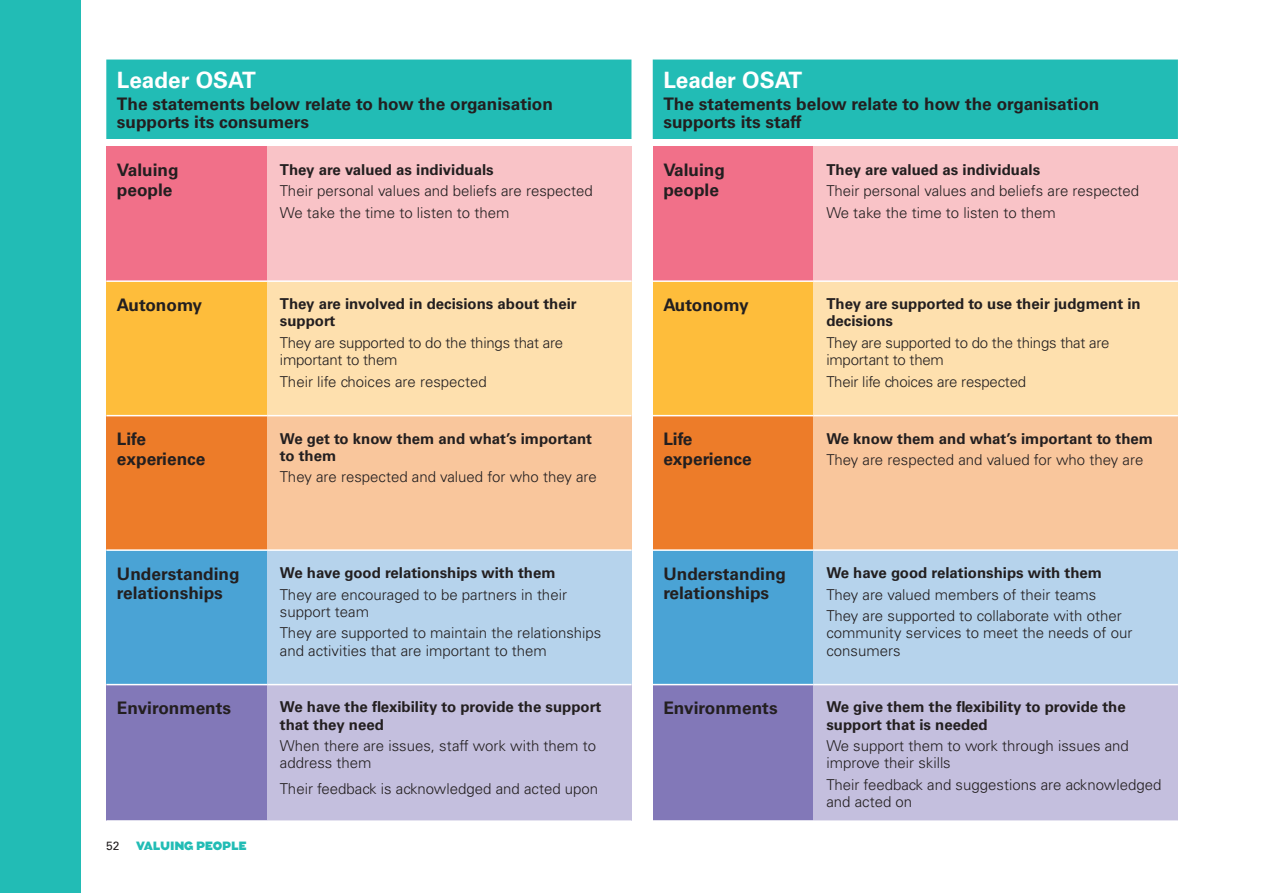
<style>
.page{position:relative;width:1263px;height:893px;background:#fff}
.page>*{position:absolute;margin:0;border:0;box-sizing:border-box;transform-origin:0 0}
.Uni_Bold_15_pt{font:700 22.5px "Univers LT Std";color:#fff}
.Intro_Uni_Bold_11_5{font:700 17.25px/19.5px "Univers LT Std";color:#231f20}
.Body_Copy_Uni_10pt{font:300 15px/17.2px "Univers LT Std";color:#231f20}
.Body_Copy_Uni_10pt-2{font:700 15px/17.2px "Univers LT Std";color:#231f20}
.t1{font:900 12px "Augustus";letter-spacing:-.02em;color:#22bcb5}
.t2{font:12px "Univers LT Std";color:#231f20}
</style>
<div class="page">
<div style="left:0;top:0;width:81px;height:893px;background:#22bcb5"></div>
<div style="left:106px;top:60px;width:525px;height:79px;background:#22bcb5"></div>
<div style="left:106px;top:147px;width:161px;height:134px;background:#f17089"></div>
<div style="left:267px;top:147px;width:364px;height:134px;background:#f9c3c7"></div>
<div style="left:106px;top:281px;width:161px;height:135px;background:#febd3b"></div>
<div style="left:267px;top:281px;width:364px;height:135px;background:#fee0ae"></div>
<div style="left:106px;top:416px;width:161px;height:134px;background:#ed7c29"></div>
<div style="left:267px;top:416px;width:364px;height:134px;background:#f9c69c"></div>
<div style="left:106px;top:550px;width:161px;height:135px;background:#4aa3d5"></div>
<div style="left:267px;top:550px;width:364px;height:135px;background:#b6d3ec"></div>
<div style="left:106px;top:685px;width:161px;height:136px;background:#8278b8"></div>
<div style="left:267px;top:685px;width:364px;height:136px;background:#c4bfde"></div>
<hr style="left:106px;top:280px;width:161px;height:2px;background:#fff">
<hr style="left:267px;top:280px;width:364px;height:2px;background:#fff">
<hr style="left:106px;top:415px;width:161px;height:1px;background:#fff">
<hr style="left:267px;top:415px;width:364px;height:1px;background:#fff">
<hr style="left:106px;top:549px;width:161px;height:2px;background:#fff">
<hr style="left:267px;top:549px;width:364px;height:2px;background:#fff">
<hr style="left:106px;top:684px;width:161px;height:1px;background:#fff">
<hr style="left:267px;top:684px;width:364px;height:1px;background:#fff">
<hr style="left:267px;top:820px;width:364px;height:1px;background:#fff">
<hr style="left:106px;top:820px;width:161px;height:2px;background:#fff">
<div style="left:653px;top:60px;width:525px;height:79px;background:#22bcb5"></div>
<div style="left:653px;top:147px;width:161px;height:134px;background:#f17089"></div>
<div style="left:814px;top:147px;width:364px;height:134px;background:#f9c3c7"></div>
<div style="left:653px;top:281px;width:161px;height:135px;background:#febd3b"></div>
<div style="left:814px;top:281px;width:364px;height:135px;background:#fee0ae"></div>
<div style="left:653px;top:416px;width:161px;height:134px;background:#ed7c29"></div>
<div style="left:814px;top:416px;width:364px;height:134px;background:#f9c69c"></div>
<div style="left:653px;top:550px;width:161px;height:135px;background:#4aa3d5"></div>
<div style="left:814px;top:550px;width:364px;height:135px;background:#b6d3ec"></div>
<div style="left:653px;top:685px;width:161px;height:136px;background:#8278b8"></div>
<div style="left:814px;top:685px;width:364px;height:136px;background:#c4bfde"></div>
<hr style="left:653px;top:280px;width:161px;height:2px;background:#fff">
<hr style="left:814px;top:280px;width:364px;height:2px;background:#fff">
<hr style="left:653px;top:415px;width:161px;height:1px;background:#fff">
<hr style="left:814px;top:415px;width:364px;height:1px;background:#fff">
<hr style="left:653px;top:549px;width:161px;height:2px;background:#fff">
<hr style="left:814px;top:549px;width:364px;height:2px;background:#fff">
<hr style="left:653px;top:684px;width:161px;height:1px;background:#fff">
<hr style="left:814px;top:684px;width:364px;height:1px;background:#fff">
<hr style="left:814px;top:820px;width:364px;height:1px;background:#fff">
<hr style="left:653px;top:820px;width:161px;height:2px;background:#fff">
<p class="Uni_Bold_15_pt" style="left:117px;top:66px;width:140px">Leader OSAT</p>
<p class="Intro_Uni_Bold_11_5" style="left:117px;top:95px;width:438px;line-height:18px">The statements below relate to how the organisation supports its consumers</p>
<p class="Intro_Uni_Bold_11_5" style="left:117px;top:161px;width:63px">Valuing people</p>
<p class="Body_Copy_Uni_10pt-2" style="left:280px;top:161px;width:215px">They are valued as individuals</p>
<p class="Body_Copy_Uni_10pt" style="left:280px;top:182px;width:314px">Their personal values and beliefs are respected</p>
<p class="Body_Copy_Uni_10pt" style="left:280px;top:204px;width:231px">We take the time to listen to them</p>
<p class="Intro_Uni_Bold_11_5" style="left:117px;top:295px;width:87px">Autonomy</p>
<p class="Body_Copy_Uni_10pt-2" style="left:280px;top:295px;width:298px">They are involved in decisions about their support</p>
<p class="Body_Copy_Uni_10pt" style="left:280px;top:334px;width:285px">They are supported to do the things that are important to them</p>
<p class="Body_Copy_Uni_10pt" style="left:280px;top:373px;width:208px">Their life choices are respected</p>
<p class="Intro_Uni_Bold_11_5" style="left:117px;top:429px;width:90px">Life experience</p>
<p class="Body_Copy_Uni_10pt-2" style="left:280px;top:430px;width:314px">We get to know them and what’s important to them</p>
<p class="Body_Copy_Uni_10pt" style="left:280px;top:468px;width:318px">They are respected and valued for who they are</p>
<p class="Intro_Uni_Bold_11_5" style="left:117px;top:564px;width:124px">Understanding relationships</p>
<p class="Body_Copy_Uni_10pt-2" style="left:280px;top:564px;width:277px">We have good relationships with them</p>
<p class="Body_Copy_Uni_10pt" style="left:280px;top:586px;width:289px">They are encouraged to be partners in their support team</p>
<p class="Body_Copy_Uni_10pt" style="left:280px;top:624px;width:323px">They are supported to maintain the relationships and activities that are important to them</p>
<p class="Intro_Uni_Bold_11_5" style="left:117px;top:698px;width:116px">Environments</p>
<p class="Body_Copy_Uni_10pt-2" style="left:280px;top:699px;width:323px">We have the flexibility to provide the support that they need</p>
<p class="Body_Copy_Uni_10pt" style="left:280px;top:737px;width:318px">When there are issues, staff work with them to address them</p>
<p class="Body_Copy_Uni_10pt" style="left:280px;top:780px;width:320px">Their feedback is acknowledged and acted upon</p>
<p class="t2" style="left:106px;top:839px;width:15px">52</p>
<p class="t1" style="left:136px;top:839px;width:112px">VALUING PEOPLE</p>
<p class="Uni_Bold_15_pt" style="left:663px;top:66px;width:140px">Leader OSAT</p>
<p class="Intro_Uni_Bold_11_5" style="left:663px;top:95px;width:438px;line-height:18px">The statements below relate to how the organisation supports its staff</p>
<p class="Intro_Uni_Bold_11_5" style="left:663px;top:161px;width:63px">Valuing people</p>
<p class="Body_Copy_Uni_10pt-2" style="left:826px;top:161px;width:215px">They are valued as individuals</p>
<p class="Body_Copy_Uni_10pt" style="left:826px;top:182px;width:314px">Their personal values and beliefs are respected</p>
<p class="Body_Copy_Uni_10pt" style="left:826px;top:204px;width:231px">We take the time to listen to them</p>
<p class="Intro_Uni_Bold_11_5" style="left:663px;top:295px;width:87px">Autonomy</p>
<p class="Body_Copy_Uni_10pt-2" style="left:826px;top:295px;width:316px">They are supported to use their judgment in decisions</p>
<p class="Body_Copy_Uni_10pt" style="left:826px;top:334px;width:285px">They are supported to do the things that are important to them</p>
<p class="Body_Copy_Uni_10pt" style="left:826px;top:373px;width:201px">Their life choices are respected</p>
<p class="Intro_Uni_Bold_11_5" style="left:663px;top:429px;width:90px">Life experience</p>
<p class="Body_Copy_Uni_10pt-2" style="left:826px;top:430px;width:328px">We know them and what’s important to them</p>
<p class="Body_Copy_Uni_10pt" style="left:826px;top:451px;width:318px">They are respected and valued for who they are</p>
<p class="Intro_Uni_Bold_11_5" style="left:663px;top:564px;width:124px">Understanding relationships</p>
<p class="Body_Copy_Uni_10pt-2" style="left:826px;top:564px;width:277px">We have good relationships with them</p>
<p class="Body_Copy_Uni_10pt" style="left:826px;top:586px;width:272px">They are valued members of their teams</p>
<p class="Body_Copy_Uni_10pt" style="left:826px;top:607px;width:307px">They are supported to collaborate with other community services to meet the needs of our consumers</p>
<p class="Intro_Uni_Bold_11_5" style="left:663px;top:698px;width:116px">Environments</p>
<p class="Body_Copy_Uni_10pt-2" style="left:826px;top:699px;width:301px">We give them the flexibility to provide the support that is needed</p>
<p class="Body_Copy_Uni_10pt" style="left:826px;top:737px;width:304px">We support them to work through issues and improve their skills</p>
<p class="Body_Copy_Uni_10pt" style="left:826px;top:776px;width:336px">Their feedback and suggestions are acknowledged and acted on</p>
</div>
